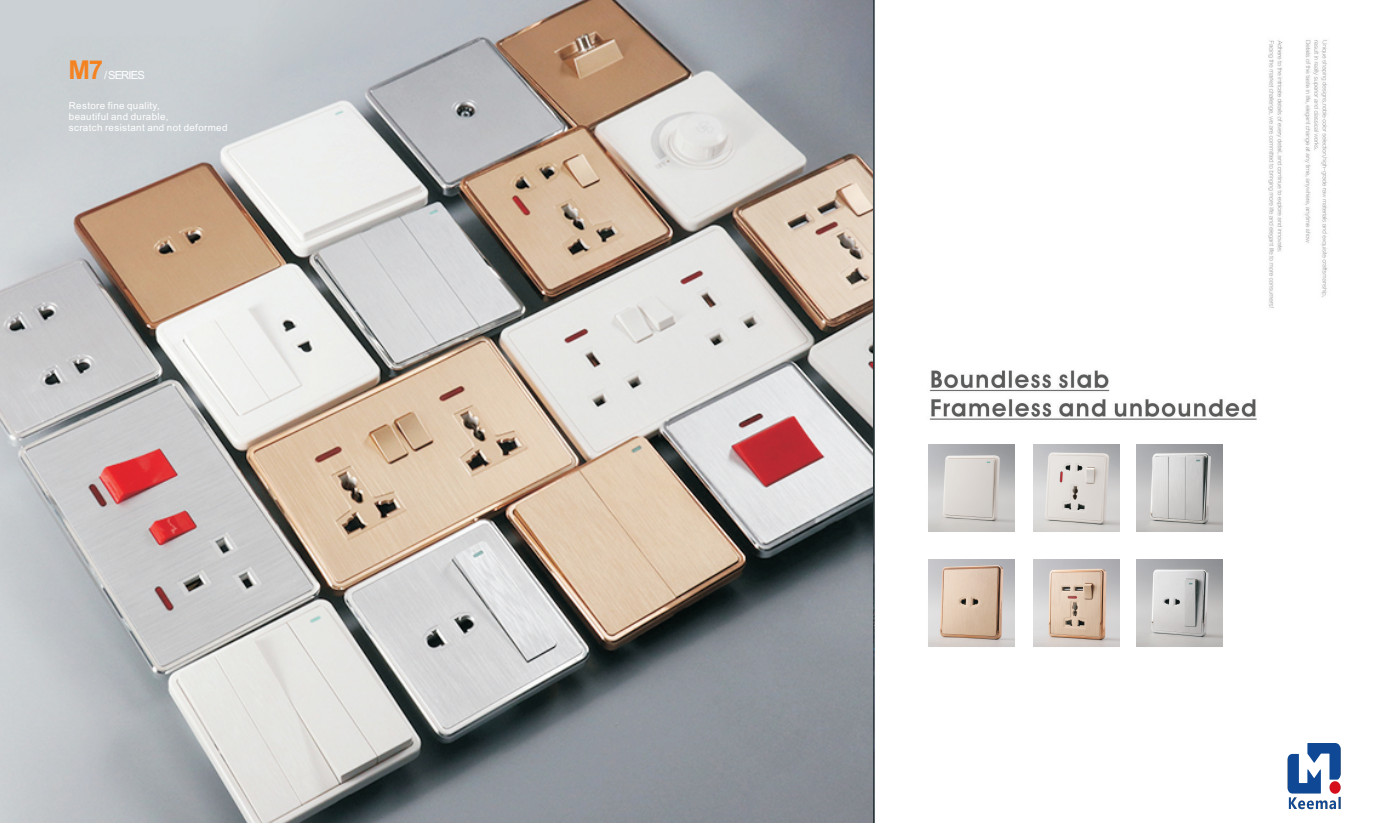
<style>
.page{position:relative;width:1376px;height:823px;background:#fff}
.page>*{position:absolute;margin:0;border:0;box-sizing:border-box;transform-origin:0 0}
.t1{font:700 25.9px "Arial";color:#f58220}
.t2{font:11.2px "Arial";letter-spacing:-.08em;color:#fff}
.t3{font:9.8px/11px "Arial";letter-spacing:.035em;color:#fff}
</style>
<div class="page">
<img style="left:872px;top:0;width:456px;height:822px">
<img style="left:0;top:0;width:872px;height:822px">
<img style="left:1136px;top:559px;width:86px;height:86px">
<img style="left:1136px;top:444px;width:86px;height:87px">
<img style="left:1032px;top:559px;width:87px;height:86px">
<img style="left:928px;top:559px;width:86px;height:86px">
<img style="left:1032px;top:444px;width:87px;height:87px">
<img style="left:928px;top:444px;width:86px;height:87px">
<img style="left:1272px;top:733px;width:69px;height:89px">
<h1 class="t1" style="left:68px;top:61px;width:36px">M7</h1>
<p class="t2" style="left:104px;top:71px;width:42px">/ SERIES</p>
<p class="t3" style="left:69px;top:101px;width:160px">Restore fine quality,<br>beautiful and durable,<br>scratch resistant and not deformed</p>
</div>
